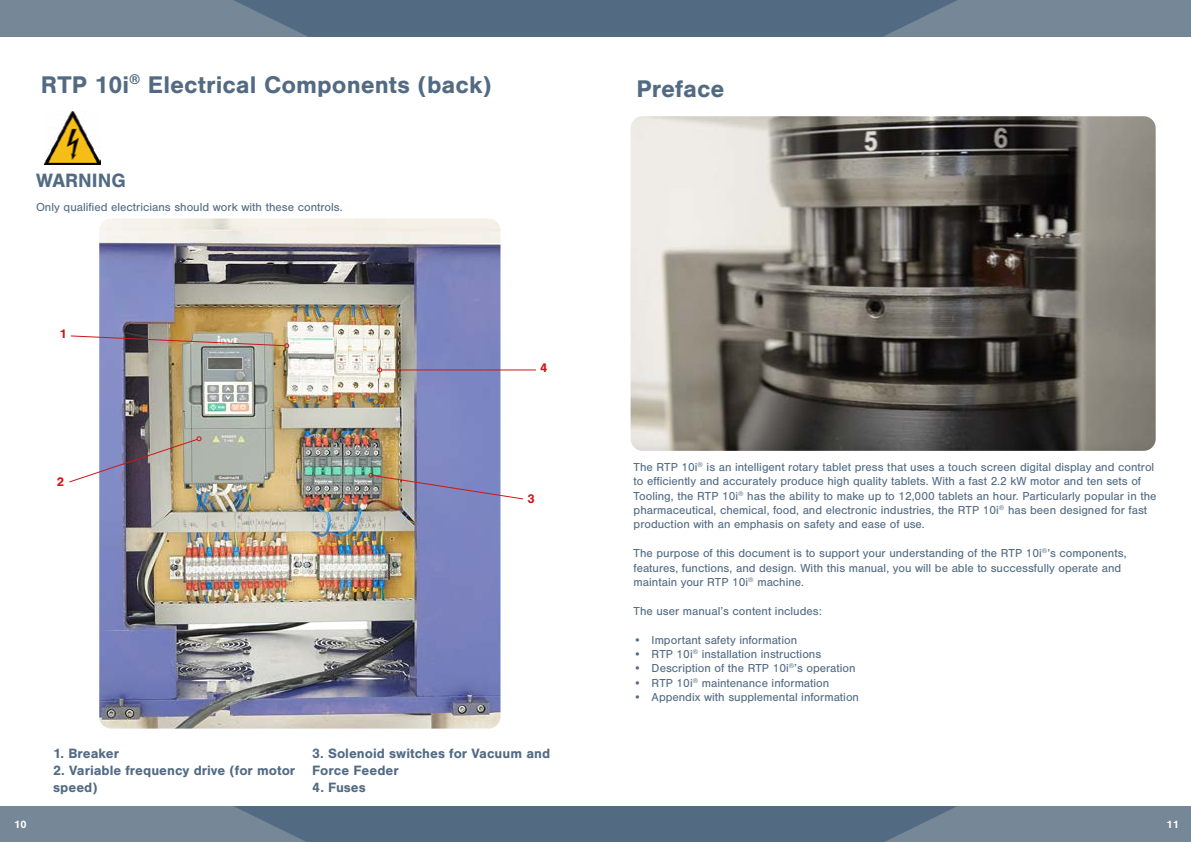
<style>
.page{position:relative;width:1191px;height:842px;background:#fff}
.page>*{position:absolute;margin:0;border:0;box-sizing:border-box;transform-origin:0 0}
.t1{font:700 25px "Nimbus San";color:#526b83}
.t2{font:700 20px "Nimbus San";color:#526b83}
.t3{font:700 14px/16.8px "Nimbus San";color:#526b83}
.t4{font:700 13px "Nimbus San";color:#cd1719}
.t5{font:12px/14.4px "Nimbus San";color:#526b83}
.t6{font:700 11px "Nimbus San";color:#fff}
</style>
<div class="page">
<div style="left:0;top:0;width:595px;height:37px;background:#526b83"></div>
<svg style="left:0;top:0;width:308px;height:37px;background:#718394"></svg>
<div style="left:0;top:806px;width:595px;height:36px;background:#526b83"></div>
<svg style="left:0;top:806px;width:306px;height:36px;background:#718394"></svg>
<div style="left:595px;top:0;width:596px;height:37px;background:#526b83"></div>
<svg style="left:883px;top:0;width:308px;height:37px;background:#718394"></svg>
<div style="left:595px;top:806px;width:596px;height:36px;background:#526b83"></div>
<svg style="left:885px;top:806px;width:306px;height:36px;background:#718394"></svg>
<img style="left:630px;top:116px;width:525px;height:335px">
<img style="left:45px;top:111px;width:55px;height:53px">
<img style="left:99px;top:218px;width:401px;height:511px">
<svg style="left:69px;top:436px;width:132px;height:47px"></svg>
<img style="left:70px;top:335px;width:219px;height:13px">
<hr style="left:382px;top:369px;width:154px;height:1px;background:#cd1719">
<svg style="left:377px;top:367px;width:5px;height:5px"></svg>
<img style="left:368px;top:473px;width:156px;height:27px">
<h1 class="t1" style="left:41px;top:70px;width:452px">RTP 10i<sup>®</sup> Electrical Components (back)</h1>
<h2 class="t2" style="left:36px;top:169px;width:91px">WARNING</h2>
<p class="t5" style="left:36px;top:200px;width:308px">Only qualified electricians should work with these controls.</p>
<p class="t4" style="left:60px;top:327px;width:9px">1</p>
<p class="t4" style="left:57px;top:474px;width:9px">2</p>
<p class="t4" style="left:540px;top:361px;width:9px">4</p>
<p class="t4" style="left:527px;top:492px;width:9px">3</p>
<p class="t3" style="left:53px;top:745px;width:67px">1. Breaker</p>
<p class="t3" style="left:53px;top:762px;width:244px">2. Variable frequency drive (for motor speed)</p>
<p class="t3" style="left:312px;top:745px;width:239px">3. Solenoid switches for Vacuum and<br>Force Feeder</p>
<p class="t3" style="left:312px;top:779px;width:55px">4. Fuses</p>
<h1 class="t1" style="left:636px;top:75px;width:90px">Preface</h1>
<p class="t5" style="left:633px;top:460px;width:524px">The RTP 10i<sup>®</sup> is an intelligent rotary tablet press that uses a touch screen digital display and control to efficiently and accurately produce high quality tablets. With a fast 2.2 kW motor and ten sets of Tooling, the RTP 10i<sup>®</sup> has the ability to make up to 12,000 tablets an hour. Particularly popular in the pharmaceutical, chemical, food, and electronic industries, the RTP 10i<sup>®</sup> has been designed for fast production with an emphasis on safety and ease of use.</p>
<p class="t5" style="left:633px;top:546px;width:494px">The purpose of this document is to support your understanding of the RTP 10i<sup>®</sup>’s components, features, functions, and design. With this manual, you will be able to successfully operate and maintain your RTP 10i<sup>®</sup> machine.</p>
<p class="t5" style="left:633px;top:604px;width:190px">The user manual’s content includes:</p>
<p class="t5" style="left:633px;top:633px;width:165px">• Important safety information</p>
<p class="t5" style="left:633px;top:647px;width:189px">• RTP 10i<sup>®</sup> installation instructions</p>
<p class="t5" style="left:633px;top:661px;width:223px">• Description of the RTP 10i<sup>®</sup>’s operation</p>
<p class="t5" style="left:633px;top:676px;width:197px">• RTP 10i<sup>®</sup> maintenance information</p>
<p class="t5" style="left:633px;top:690px;width:227px">• Appendix with supplemental information</p>
<p class="t6" style="left:14px;top:818px;width:14px">10</p>
<p class="t6" style="left:1166px;top:818px;width:14px">11</p>
</div>
